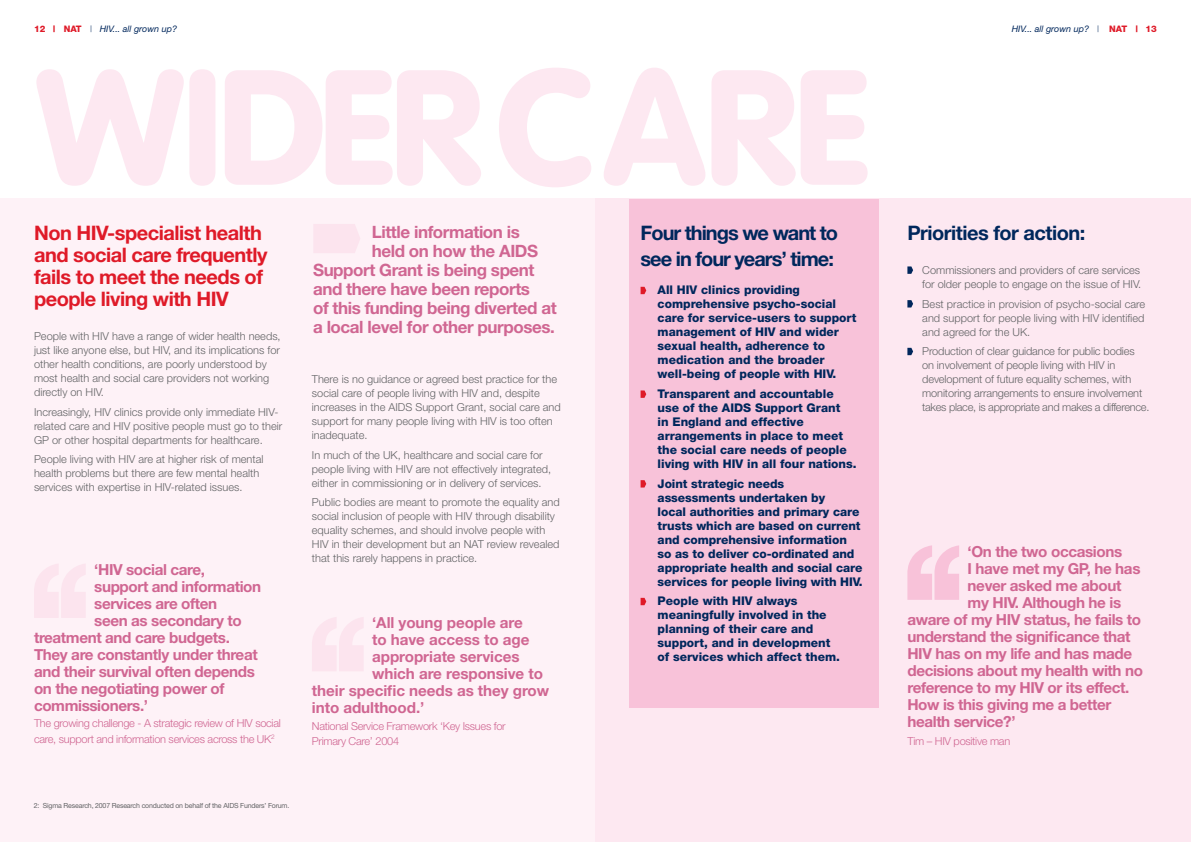
<style>
.page{position:relative;width:1191px;height:842px;background:#fff}
.page>*{position:absolute;margin:0;border:0;box-sizing:border-box;transform-origin:0 0}
.t1{font:900 160.8px "VAG Rounded";letter-spacing:-.02em;color:#fde8f1}
.t2{font:700 20px/22px "Helvetica Neue";letter-spacing:-.025em;color:#df1a28}
.t3{font:700 20px/26px "Helvetica Neue";letter-spacing:-.05em;color:#00275c}
.t4{font:700 20px "Helvetica Neue";letter-spacing:-.025em;color:#00275c}
.t5{font:700 17px "Helvetica Neue";letter-spacing:-.025em;color:#d06692}
.t6{font:700 15.2px "Helvetica Neue";letter-spacing:-.025em;color:#d06692}
.t7{font:700 15.2px "Helvetica Neue";letter-spacing:-.005em;color:#d06692}
.t8{font:800 12px/14px "Helvetica Neue";color:#00275c}
.t9{font:300 11px/14px "Helvetica Neue";color:#636466}
.t10{font:300 11px/15.2px "Helvetica Neue";letter-spacing:-.025em;color:#d06692}
.t11{font:italic 9px "Helvetica Neue";color:#00275c}
.t12{font:7px "Helvetica Neue";letter-spacing:-.025em;color:#636466}
.s1{font-weight:800;font-style:normal;color:#df1a28}
.s2{font-weight:300;font-style:normal}
</style>
<div class="page">
<div style="left:0;top:198px;width:595px;height:644px;background:#fef2f7"></div>
<div style="left:595px;top:198px;width:596px;height:644px;background:#fde8f1"></div>
<svg style="left:907px;top:266px;width:6px;height:8px"></svg>
<svg style="left:907px;top:300px;width:6px;height:7px"></svg>
<svg style="left:907px;top:348px;width:6px;height:7px"></svg>
<div style="left:629px;top:199px;width:250px;height:509px;background:#f8c2d9"></div>
<svg style="left:640px;top:287px;width:6px;height:7px"></svg>
<svg style="left:640px;top:390px;width:6px;height:8px"></svg>
<svg style="left:640px;top:480px;width:6px;height:7px"></svg>
<svg style="left:640px;top:598px;width:6px;height:7px"></svg>
<svg style="left:312px;top:617px;width:51px;height:54px"></svg>
<svg style="left:907px;top:545px;width:52px;height:55px"></svg>
<svg style="left:34px;top:564px;width:52px;height:54px"></svg>
<svg style="left:314px;top:224px;width:46px;height:29px"></svg>
<p class="t11" style="left:34px;top:23px;width:145px"><span class="s1">12 | NAT</span> <span class="s2">|</span> HIV... all grown up?</p>
<p class="t11" style="left:1011px;top:23px;width:147px">HIV... all grown up? <span class="s2">|</span> <span class="s1">NAT | 13</span></p>
<h1 class="t1" style="left:37px;top:31px;width:833px">WIDER CARE</h1>
<h2 class="t4" style="left:907px;top:220px;width:179px">Priorities for action:</h2>
<p class="t9" style="left:922px;top:263px;width:220px">Commissioners and providers of care services for older people to engage on the issue of HIV.</p>
<p class="t9" style="left:922px;top:296px;width:224px;text-align:justify">Best practice in provision of psycho-social care and support for people living with HIV identified and agreed for the UK.</p>
<p class="t9" style="left:922px;top:344px;width:229px">Production of clear guidance for public bodies on involvement of people living with HIV in development of future equality schemes, with monitoring arrangements to ensure involvement takes place, is appropriate and makes a difference.</p>
<h2 class="t2" style="left:34px;top:221px;width:235px">Non HIV-specialist health and social care frequently fails to meet the needs of people living with HIV</h2>
<p class="t9" style="left:34px;top:329px;width:248px">People with HIV have a range of wider health needs, just like anyone else, but HIV, and its implications for other health conditions, are poorly understood by most health and social care providers not working directly on HIV.</p>
<p class="t9" style="left:34px;top:404px;width:250px">Increasingly, HIV clinics provide only immediate HIV&shy;related care and HIV positive people must go to their<br>GP or other hospital departments for healthcare.</p>
<p class="t9" style="left:34px;top:452px;width:231px">People living with HIV are at higher risk of mental health problems but there are few mental health services with expertise in HIV-related issues.</p>
<h2 class="t3" style="left:640px;top:219px;width:199px">Four things we want to see in four years’ time:</h2>
<p class="t8" style="left:657px;top:283px;width:200px">All HIV clinics providing comprehensive psycho-social care for service-users to support management of HIV and wider sexual health, adherence to medication and the broader well-being of people with HIV.</p>
<p class="t8" style="left:657px;top:387px;width:200px">Transparent and accountable use of the AIDS Support Grant<br>in England and effective arrangements in place to meet the social care needs of people living with HIV in all four nations.</p>
<p class="t8" style="left:657px;top:476px;width:207px">Joint strategic needs assessments undertaken by<br>local authorities and primary care trusts which are based on current and comprehensive information so as to deliver co-ordinated and appropriate health and social care services for people living with HIV.</p>
<p class="t8" style="left:657px;top:594px;width:184px">People with HIV always meaningfully involved in the planning of their care and support, and in development of services which affect them.</p>
<h3 class="t5" style="left:372px;top:221px;width:150px">Little information is</h3>
<h3 class="t5" style="left:372px;top:240px;width:168px">held on how the AIDS</h3>
<h3 class="t5" style="left:313px;top:259px;width:223px">Support Grant is being spent</h3>
<h3 class="t5" style="left:313px;top:278px;width:218px">and there have been reports</h3>
<h3 class="t5" style="left:313px;top:297px;width:245px">of this funding being diverted at</h3>
<h3 class="t5" style="left:313px;top:316px;width:243px">a local level for other purposes.</h3>
<p class="t9" style="left:312px;top:372px;width:250px">There is no guidance or agreed best practice for the social care of people living with HIV and, despite increases in the AIDS Support Grant, social care and support for many people living with HIV is too often inadequate.</p>
<p class="t9" style="left:312px;top:447px;width:241px">In much of the UK, healthcare and social care for people living with HIV are not effectively integrated, either in commissioning or in delivery of services.</p>
<p class="t9" style="left:312px;top:495px;width:249px">Public bodies are meant to promote the equality and social inclusion of people with HIV through disability equality schemes, and should involve people with HIV in their development but an NAT review revealed that this rarely happens in practice.</p>
<h3 class="t6" style="left:967px;top:542px;width:156px">‘On the two occasions</h3>
<h3 class="t6" style="left:967px;top:559px;width:174px">I have met my GP, he has</h3>
<h3 class="t6" style="left:967px;top:576px;width:155px">never asked me about</h3>
<h3 class="t6" style="left:967px;top:593px;width:155px">my HIV. Although he is</h3>
<h3 class="t6" style="left:907px;top:610px;width:235px">aware of my HIV status, he fails to</h3>
<h3 class="t6" style="left:907px;top:627px;width:225px">understand the significance that</h3>
<h3 class="t6" style="left:907px;top:644px;width:226px">HIV has on my life and has made</h3>
<h3 class="t6" style="left:907px;top:661px;width:237px">decisions about my health with no</h3>
<h3 class="t6" style="left:907px;top:678px;width:223px">reference to my HIV or its effect.</h3>
<h3 class="t6" style="left:907px;top:695px;width:205px">How is this giving me a better</h3>
<h3 class="t6" style="left:907px;top:712px;width:110px">health service?’</h3>
<p class="t10" style="left:907px;top:734px;width:104px">Tim – HIV positive man</p>
<h3 class="t6" style="left:94px;top:560px;width:112px">‘HIV social care,</h3>
<h3 class="t6" style="left:94px;top:577px;width:168px">support and information</h3>
<h3 class="t6" style="left:94px;top:594px;width:124px">services are often</h3>
<h3 class="t6" style="left:94px;top:611px;width:149px">seen as secondary to</h3>
<h3 class="t6" style="left:34px;top:628px;width:197px">treatment and care budgets.</h3>
<h3 class="t6" style="left:34px;top:645px;width:225px">They are constantly under threat</h3>
<h3 class="t6" style="left:34px;top:662px;width:222px">and their survival often depends</h3>
<h3 class="t6" style="left:34px;top:679px;width:192px">on the negotiating power of</h3>
<h3 class="t6" style="left:34px;top:696px;width:116px">commissioners.’</h3>
<p class="t10" style="left:34px;top:715px;width:248px">The growing challenge - A strategic review of HIV social care, support and information services across the UK<sup>2</sup></p>
<h3 class="t7" style="left:372px;top:613px;width:152px">‘All young people are</h3>
<h3 class="t7" style="left:372px;top:630px;width:159px">to have access to age</h3>
<h3 class="t7" style="left:372px;top:647px;width:149px">appropriate services</h3>
<h3 class="t7" style="left:372px;top:664px;width:172px">which are responsive to</h3>
<h3 class="t7" style="left:312px;top:681px;width:239px">their specific needs as they grow</h3>
<h3 class="t7" style="left:312px;top:698px;width:114px">into adulthood.’</h3>
<p class="t10" style="left:312px;top:718px;width:195px">National Service Framework ‘Key Issues for<br>Primary Care’ 2004</p>
<p class="t12" style="left:34px;top:801px;width:257px">2: Sigma Research, 2007 Research conducted on behalf of the AIDS Funders’ Forum.</p>
</div>
